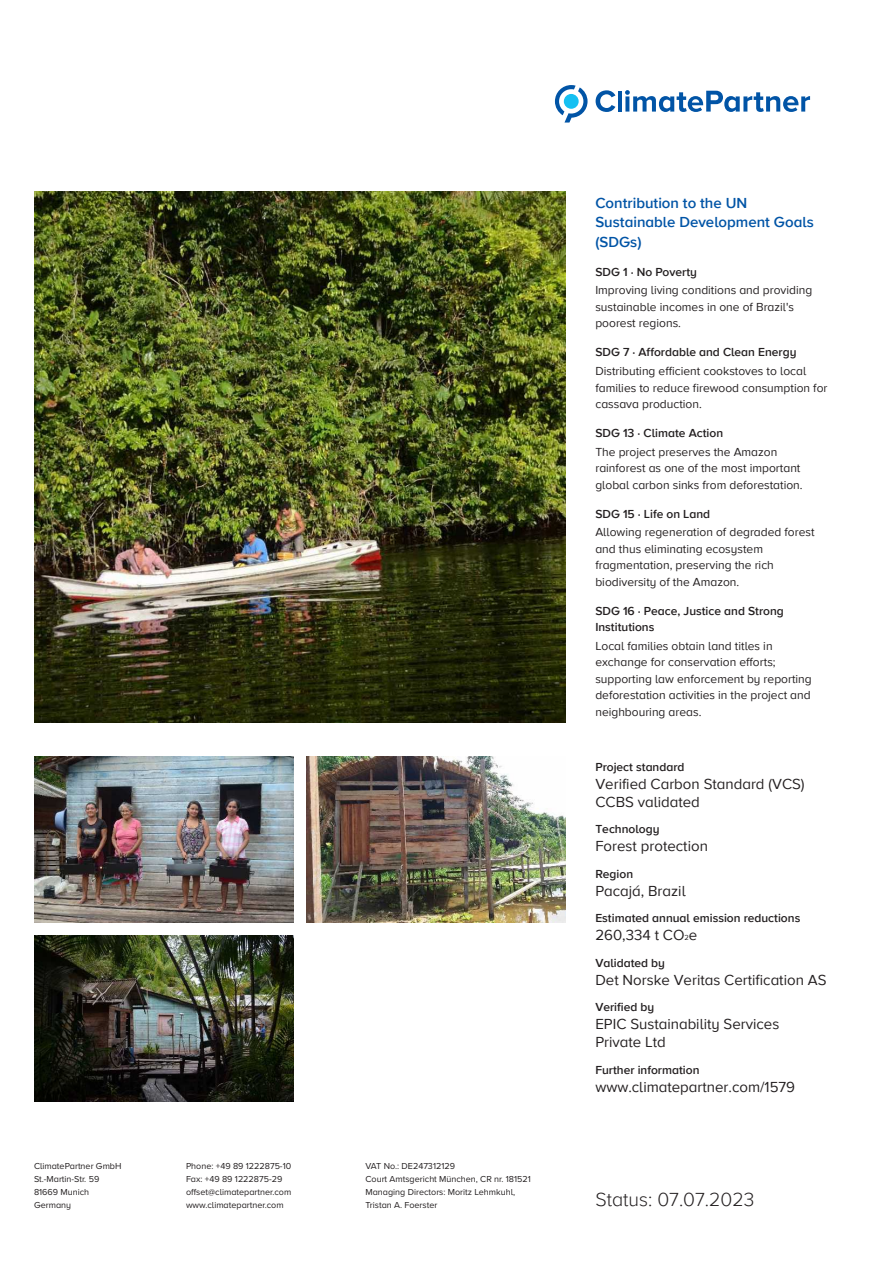
<style>
.page{position:relative;width:893px;height:1263px;background:#fff}
.page>*{position:absolute;margin:0;border:0;box-sizing:border-box;transform-origin:0 0}
.t1{font:300 19.5px "Proxima Nova A";color:#231f20}
.t2{font:15px/18px "Proxima Nova A";color:#231f20}
.t3{font:600 15px/19.5px "Proxima Nova A";color:#0154a6}
.t4{font:12px/16.5px "Proxima Nova A";color:#231f20}
.t5{font:600 12px/16.5px "Proxima Nova A";color:#231f20}
.t6{font:9px/12.8px "Proxima Nova A";color:#231f20}
.s1{font-size:7.5px}
</style>
<div class="page">
<svg style="left:596px;top:90px;width:19px;height:22px"></svg>
<hr style="left:618px;top:91px;width:4px;height:21px;background:#0154a6">
<svg style="left:625px;top:90px;width:185px;height:22px"></svg>
<svg style="left:555px;top:85px;width:33px;height:38px"></svg>
<img style="left:34px;top:191px;width:532px;height:532px">
<img style="left:34px;top:757px;width:259px;height:166px">
<img style="left:306px;top:757px;width:259px;height:166px">
<img style="left:34px;top:935px;width:259px;height:166px">
<p class="t6" style="left:34px;top:1160px;width:89px">ClimatePartner GmbH<br>St.-Martin-Str. 59<br>81669 Munich<br>Germany</p>
<p class="t6" style="left:186px;top:1160px;width:107px">Phone: +49 89 1222875-10<br>Fax: +49 89 1222875-29 offset@climatepartner.com www.climatepartner.com</p>
<p class="t6" style="left:365px;top:1160px;width:167px">VAT No.: DE247312129<br>Court Amtsgericht München, CR nr. 181521<br>Managing Directors: Moritz Lehmkuhl,<br>Tristan A. Foerster</p>
<p class="t3" style="left:595px;top:193px;width:220px">Contribution to the UN<br>Sustainable Development Goals (SDGs)</p>
<p class="t5" style="left:595px;top:264px;width:103px">SDG 1 · No Poverty</p>
<p class="t4" style="left:595px;top:282px;width:218px">Improving living conditions and providing sustainable incomes in one of Brazil's poorest regions.</p>
<p class="t5" style="left:595px;top:344px;width:203px">SDG 7 · Affordable and Clean Energy</p>
<p class="t4" style="left:595px;top:363px;width:234px">Distributing efficient cookstoves to local families to reduce firewood consumption for cassava production.</p>
<p class="t5" style="left:595px;top:425px;width:129px">SDG 13 · Climate Action</p>
<p class="t4" style="left:595px;top:444px;width:209px">The project preserves the Amazon rainforest as one of the most important global carbon sinks from deforestation.</p>
<p class="t5" style="left:595px;top:506px;width:116px">SDG 15 · Life on Land</p>
<p class="t4" style="left:595px;top:524px;width:221px">Allowing regeneration of degraded forest and thus eliminating ecosystem fragmentation, preserving the rich biodiversity of the Amazon.</p>
<p class="t5" style="left:595px;top:603px;width:190px">SDG 16 · Peace, Justice and Strong<br>Institutions</p>
<p class="t4" style="left:595px;top:638px;width:218px">Local families obtain land titles in exchange for conservation efforts; supporting law enforcement by reporting deforestation activities in the project and neighbouring areas.</p>
<p class="t5" style="left:595px;top:759px;width:91px">Project standard</p>
<p class="t2" style="left:595px;top:775px;width:211px">Verified Carbon Standard (VCS)<br>CCBS validated</p>
<p class="t5" style="left:595px;top:821px;width:66px">Technology</p>
<p class="t2" style="left:595px;top:837px;width:114px">Forest protection</p>
<p class="t5" style="left:595px;top:866px;width:39px">Region</p>
<p class="t2" style="left:595px;top:882px;width:92px">Pacajá, Brazil</p>
<p class="t5" style="left:595px;top:910px;width:206px">Estimated annual emission reductions</p>
<p class="t2" style="left:595px;top:927px;width:104px">260,334 t CO<span class="s1">2</span>e</p>
<p class="t5" style="left:595px;top:955px;width:71px">Validated by</p>
<p class="t2" style="left:595px;top:971px;width:233px">Det Norske Veritas Certification AS</p>
<p class="t5" style="left:595px;top:999px;width:60px">Verified by</p>
<p class="t2" style="left:595px;top:1016px;width:185px">EPIC Sustainability Services<br>Private Ltd</p>
<p class="t5" style="left:595px;top:1062px;width:106px">Further information</p>
<p class="t2" style="left:595px;top:1078px;width:201px">www.climatepartner.com/1579</p>
<h1 class="t1" style="left:595px;top:1188px;width:160px">Status: 07.07.2023</h1>
</div>
